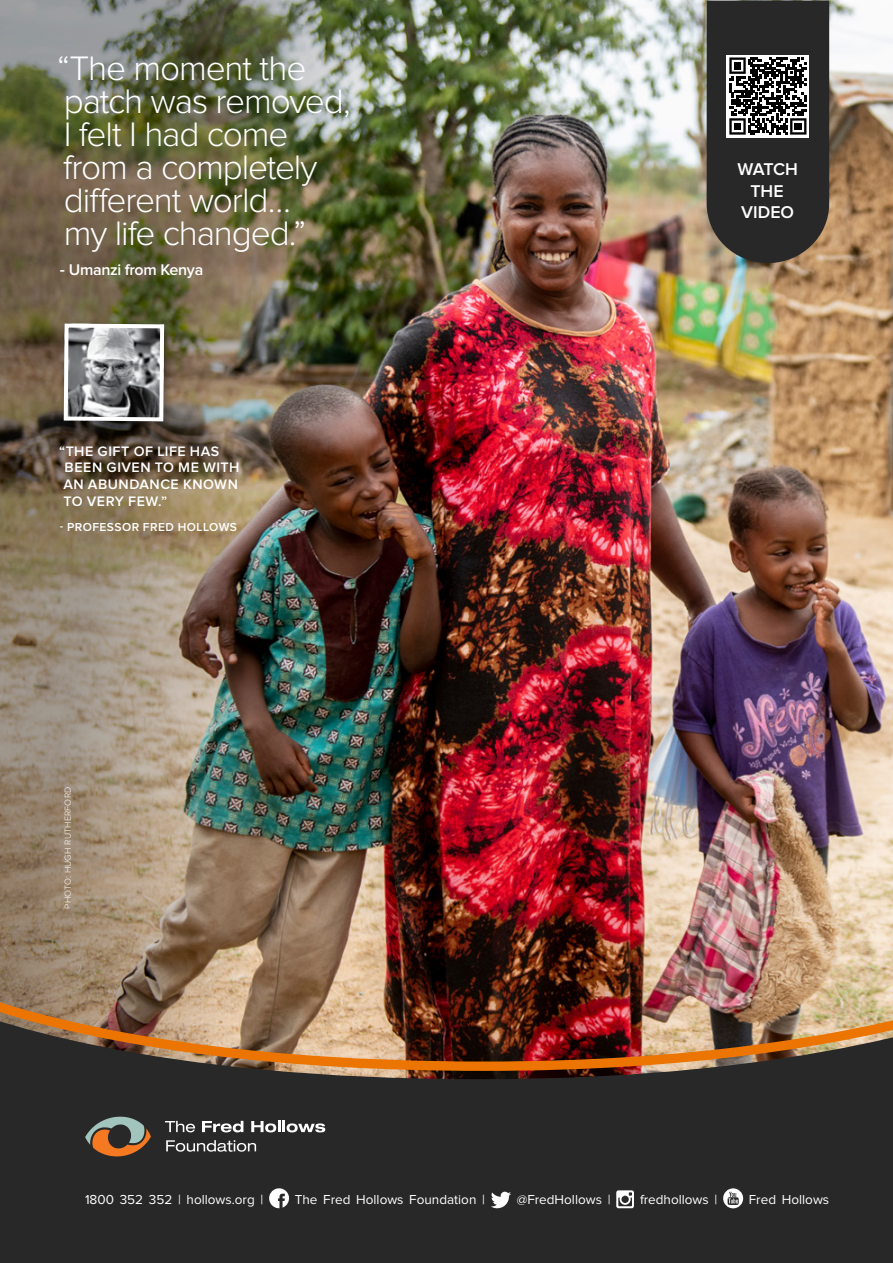
<style>
.page{position:relative;width:893px;height:1263px;background:#fff}
.page>*{position:absolute;margin:0;border:0;box-sizing:border-box;transform-origin:0 0}
.CHARACTER_FONT{font:300 35.25px/33.2px "Proxima Nova";letter-spacing:-.03em;color:#fff}
.CASE_STUDY_COPY_8{font:600 17.7px/21.6px "Proxima Nova";color:#fff;text-align:center}
.CHARACTER_FONT-2{font:600 16.05px "Proxima Nova";letter-spacing:-.015em;color:#fff}
.FH_Quotes_2{font:600 14.25px/16.5px "Proxima Nova";letter-spacing:.035em;color:#fff}
.Contact_Details{font:13.5px "Proxima Nova";color:#fff}
.FH_Quotes_2-2{font:600 12px "Proxima Nova";letter-spacing:.035em;color:#fff}
.DISCLAIMER{font:300 9px "Proxima Nova";letter-spacing:.02em;color:#fff}
.s1{font-size:17.1px}
</style>
<div class="page">
<img style="left:0;top:0;width:893px;height:962px">
<div style="left:0;top:1071px;width:893px;height:192px;background:#292829"></div>
<img style="left:0;top:962px;width:893px;height:109px">
<svg style="left:85px;top:1117px;width:66px;height:39px;background:#7b634b"></svg>
<svg style="left:165px;top:1121px;width:30px;height:11px"></svg>
<svg style="left:202px;top:1121px;width:41px;height:11px"></svg>
<svg style="left:251px;top:1121px;width:74px;height:11px"></svg>
<svg style="left:166px;top:1140px;width:90px;height:12px"></svg>
<svg style="left:268px;top:1187px;width:22px;height:21px"></svg>
<svg style="left:491px;top:1192px;width:20px;height:16px"></svg>
<svg style="left:616px;top:1190px;width:18px;height:18px"></svg>
<svg style="left:723px;top:1188px;width:20px;height:20px"></svg>
<svg style="left:707px;top:1px;width:122px;height:262px;background:#403e3d"></svg>
<div style="left:59px;top:319px;width:116px;height:113px;background:#000;opacity:.36"></div>
<img style="left:69px;top:329px;width:90px;height:87px">
<div style="left:64px;top:324px;width:100px;height:97px;border:4px solid #fff"></div>
<p class="CHARACTER_FONT" style="left:57px;top:53px;width:295px">“The moment the patch was removed,<br>I felt I had come from a completely different world…<br>my life changed.”</p>
<p class="CHARACTER_FONT-2" style="left:60px;top:262px;width:145px"><span class="s1">-</span> Umanzi from Kenya</p>
<p class="FH_Quotes_2" style="left:59px;top:444px;width:182px">“THE GIFT OF LIFE HAS<br>BEEN GIVEN TO ME WITH<br>AN ABUNDANCE KNOWN<br>TO VERY FEW.”</p>
<p class="FH_Quotes_2-2" style="left:60px;top:521px;width:179px">- PROFESSOR FRED HOLLOWS</p>
<p class="DISCLAIMER" style="left:64px;top:909px;width:124px;rotate:-90deg">PHOTO: HUGH RUTHERFORD</p>
<p class="CASE_STUDY_COPY_8" style="left:737px;top:159px;width:62px">WATCH<br>THE<br>VIDEO</p>
<p class="Contact_Details" style="left:85px;top:1193px;width:180px">1800 352 352 | hollows.org |</p>
<p class="Contact_Details" style="left:295px;top:1193px;width:192px">The Fred Hollows Foundation |</p>
<p class="Contact_Details" style="left:517px;top:1193px;width:95px">@FredHollows |</p>
<p class="Contact_Details" style="left:640px;top:1193px;width:79px">fredhollows |</p>
<p class="Contact_Details" style="left:749px;top:1193px;width:82px">Fred Hollows</p>
</div>
